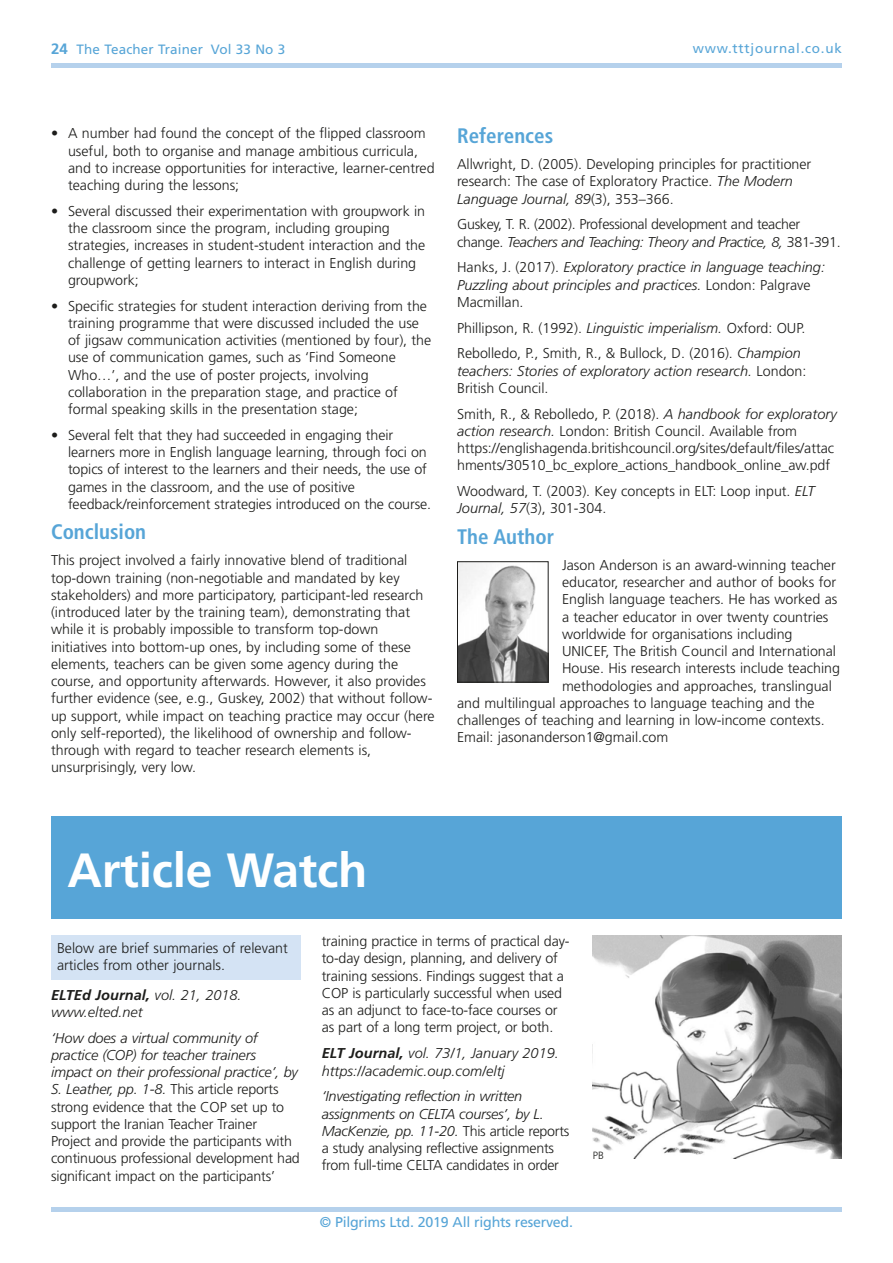
<style>
.page{position:relative;width:893px;height:1263px;background:#fff}
.page>*{position:absolute;margin:0;border:0;box-sizing:border-box;transform-origin:0 0}
.t1{font:700 48px "Frutiger";letter-spacing:-.005em;color:#fff}
.t2{font:700 condensed 21px "Frutiger";color:#57a5d7}
.t3{font:300 14.25px/17.2px "Frutiger";color:#1d1d1b}
.t4{font:italic 300 14.25px/17.2px "Frutiger";color:#1d1d1b}
.t5{font:300 14.25px/17.2px "Frutiger";letter-spacing:-.02em;color:#1d1d1b}
.t6{font:14.25px "Frutiger";letter-spacing:-.02em;color:#57a5d7}
.t7{font:13.5px "Frutiger";letter-spacing:.01em;color:#57a5d7}
.t8{font:13.5px "Frutiger";letter-spacing:.055em;color:#57a5d7}
.t9{font:300 10.5px "Frutiger";color:#1d1d1b}
.s1{font-weight:700;font-size:15px}
.s2{font-style:italic}
.s3{font-style:normal}
.s4{font-weight:700}
</style>
<div class="page">
<hr style="left:51px;top:64px;width:791px;height:4px;background:#b5d1ec">
<hr style="left:51px;top:1208px;width:791px;height:4px;background:#b5d1ec">
<div style="left:51px;top:816px;width:791px;height:102px;background:#57a5d7"></div>
<div style="left:51px;top:935px;width:249px;height:45px;background:#d4e3f4"></div>
<img style="left:592px;top:935px;width:250px;height:223px">
<img style="left:459px;top:563px;width:88px;height:117px">
<div style="left:457px;top:561px;width:92px;height:121px;border:1px solid #1d1d1b"></div>
<p class="t7" style="left:51px;top:44px;width:236px"><span class="s1">24</span> The Teacher Trainer Vol 33 No 3</p>
<p class="t8" style="left:693px;top:43px;width:150px">www.tttjournal.co.uk</p>
<p class="t3" style="left:68px;top:126px;width:368px;text-indent:-17px">• A number had found the concept of the flipped classroom useful, both to organise and manage ambitious curricula, and to increase opportunities for interactive, learner-centred teaching during the lessons;</p>
<p class="t3" style="left:68px;top:203px;width:359px;text-indent:-17px">• Several discussed their experimentation with groupwork in the classroom since the program, including grouping strategies, increases in student-student interaction and the challenge of getting learners to interact in English during groupwork;</p>
<p class="t3" style="left:68px;top:298px;width:365px;text-indent:-17px">• Specific strategies for student interaction deriving from the training programme that were discussed included the use of jigsaw communication activities (mentioned by four), the use of communication games, such as ‘Find Someone Who…’, and the use of poster projects, involving collaboration in the preparation stage, and practice of formal speaking skills in the presentation stage;</p>
<p class="t3" style="left:68px;top:427px;width:365px;text-indent:-17px">• Several felt that they had succeeded in engaging their learners more in English language learning, through foci on topics of interest to the learners and their needs, the use of games in the classroom, and the use of positive feedback/reinforcement strategies introduced on the course.</p>
<h2 class="t2" style="left:51px;top:524px;width:97px">Conclusion</h2>
<p class="t3" style="left:51px;top:553px;width:385px">This project involved a fairly innovative blend of traditional top-down training (non-negotiable and mandated by key stakeholders) and more participatory, participant-led research (introduced later by the training team), demonstrating that while it is probably impossible to transform top-down initiatives into bottom-up ones, by including some of these elements, teachers can be given some agency during the course, and opportunity afterwards. However, it also provides further evidence (see, e.g., Guskey, 2002) that without follow&shy;up support, while impact on teaching practice may occur (here only self-reported), the likelihood of ownership and follow&shy;through with regard to teacher research elements is, unsurprisingly, very low.</p>
<h2 class="t2" style="left:457px;top:128px;width:98px">References</h2>
<p class="t3" style="left:457px;top:157px;width:356px">Allwright, D. (2005). Developing principles for practitioner research: The case of Exploratory Practice. <span class="s2">The Modern<br>Language Journal, 89</span>(3), 353–366.</p>
<p class="t5" style="left:457px;top:217px;width:385px">Guskey, T. R. (2002). Professional development and teacher change. <span class="s2">Teachers and Teaching: Theory and Practice, 8,</span> 381-391.</p>
<p class="t4" style="left:457px;top:260px;width:369px"><span class="s3">Hanks, J. (2017).</span> Exploratory practice in language teaching:<br>Puzzling about principles and practices. <span class="s3">London: Palgrave<br>Macmillan.</span></p>
<p class="t3" style="left:457px;top:316px;width:350px;line-height:25.8px">Phillipson, R. (1992). <span class="s2">Linguistic imperialism.</span> Oxford: OUP.<br>Rebolledo, P., Smith, R., &amp; Bullock, D. (2016). <span class="s2">Champion</span></p>
<p class="t4" style="left:457px;top:363px;width:351px">teachers: Stories of exploratory action research. <span class="s3">London:<br>British Council.</span></p>
<p class="t3" style="left:457px;top:406px;width:381px">Smith, R., &amp; Rebolledo, P. (2018). <span class="s2">A handbook for exploratory action research.</span> London: British Council. Available from https://englishagenda.britishcouncil.org/sites/default/files/attac hments/30510_bc_explore_actions_handbook_online_aw.pdf</p>
<p class="t3" style="left:457px;top:484px;width:359px">Woodward, T. (2003). Key concepts in ELT: Loop input. <span class="s2">ELT<br>Journal, 57</span>(3), 301-304.</p>
<h2 class="t2" style="left:457px;top:528px;width:98px">The Author</h2>
<p class="t3" style="left:562px;top:557px;width:275px">Jason Anderson is an award-winning teacher</p>
<p class="t3" style="left:562px;top:575px;width:276px">educator, researcher and author of books for</p>
<p class="t3" style="left:562px;top:592px;width:277px">English language teachers. He has worked as</p>
<p class="t3" style="left:562px;top:609px;width:268px">a teacher educator in over twenty countries</p>
<p class="t3" style="left:562px;top:626px;width:232px">worldwide for organisations including</p>
<p class="t3" style="left:562px;top:644px;width:276px">UNICEF, The British Council and International</p>
<p class="t3" style="left:562px;top:661px;width:280px">House. His research interests include teaching</p>
<p class="t3" style="left:562px;top:678px;width:271px">methodologies and approaches, translingual</p>
<p class="t3" style="left:457px;top:695px;width:359px">and multilingual approaches to language teaching and the</p>
<p class="t3" style="left:457px;top:713px;width:369px">challenges of teaching and learning in low-income contexts.</p>
<p class="t3" style="left:457px;top:730px;width:213px">Email: jasonanderson1@gmail.com</p>
<h1 class="t1" style="left:68px;top:851px;width:301px">Article Watch</h1>
<p class="t3" style="left:57px;top:940px;width:232px">Below are brief summaries of relevant articles from other journals.</p>
<p class="t4" style="left:51px;top:987px;width:192px"><span class="s4">ELTEd Journal,</span> vol. 21, 2018. www.elted.net</p>
<p class="t3" style="left:51px;top:1030px;width:250px"><span class="s2">‘How does a virtual community of practice (COP) for teacher trainers impact on their professional practice’, by S. Leather, pp. 1-8.</span> This article reports strong evidence that the COP set up to support the Iranian Teacher Trainer Project and provide the participants with continuous professional development had significant impact on the participants’</p>
<p class="t3" style="left:322px;top:934px;width:249px">training practice in terms of practical day&shy;to-day design, planning, and delivery of training sessions. Findings suggest that a COP is particularly successful when used as an adjunct to face-to-face courses or as part of a long term project, or both.</p>
<p class="t4" style="left:322px;top:1046px;width:239px"><span class="s4">ELT Journal,</span> vol. 73/1, January 2019. https://academic.oup.com/eltj</p>
<p class="t3" style="left:322px;top:1089px;width:249px"><span class="s2">‘Investigating reflection in written assignments on CELTA courses’, by L.<br>MacKenzie, pp. 11-20.</span> This article reports a study analysing reflective assignments from full-time CELTA candidates in order</p>
<p class="t6" style="left:320px;top:1216px;width:255px">© Pilgrims Ltd. 2019 All rights reserved.</p>
<p class="t9" style="left:593px;top:1151px;width:13px">PB</p>
</div>
